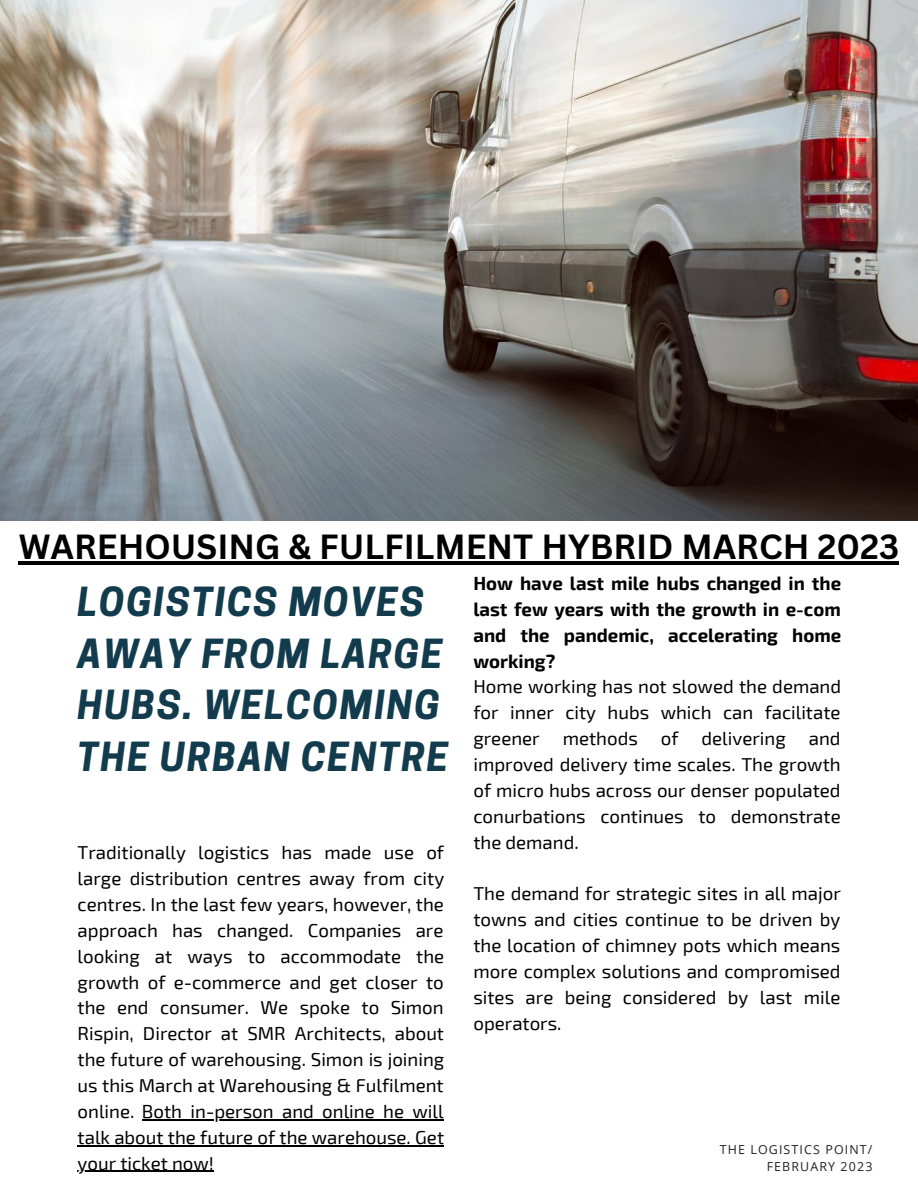
<style>
.page{position:relative;width:918px;height:1188px;background:#fff}
.page>*{position:absolute;margin:0;border:0;box-sizing:border-box;transform-origin:0 0}
.t1{font:italic 700 37.65px/51.8px "Cooper Hewitt";letter-spacing:.05em;color:#123c4d}
.t2{font:700 34.05px "Canva Sans";color:#000}
.t3{font:18.75px/25.8px "Exo 2";color:#000;text-align:justify}
.t4{font:700 18.75px/25.8px "Exo 2";color:#000;text-align:justify}
.t5{font:12.45px/16.8px "Open Sans";letter-spacing:.09em;color:#222;text-align:right}
</style>
<div class="page">
<img style="left:0;top:0;width:918px;height:521px">
<hr style="left:142px;top:1119px;width:302px;height:1px;background:#000">
<hr style="left:78px;top:1145px;width:366px;height:1px;background:#000">
<hr style="left:78px;top:1171px;width:136px;height:1px;background:#000">
<hr style="left:19px;top:561px;width:880px;height:4px;background:#000">
<h2 class="t2" style="left:19px;top:523px;width:882px">WAREHOUSING &amp; FULFILMENT HYBRID MARCH 2023</h2>
<h1 class="t1" style="left:78px;top:581px;width:372px">LOGISTICS MOVES<br>AWAY FROM LARGE<br>HUBS. WELCOMING<br>THE URBAN CENTRE</h1>
<p class="t3" style="left:78px;top:839px;width:368px">Traditionally logistics has made use of large distribution centres away from city centres. In the last few years, however, the approach has changed. Companies are looking at ways to accommodate the growth of e-commerce and get closer to the end consumer. We spoke to Simon Rispin, Director at SMR Architects, about the future of warehousing. Simon is joining us this March at Warehousing &amp; Fulfilment online. Both in-person and online he will talk about the future of the warehouse. Get your ticket now!</p>
<p class="t4" style="left:473px;top:569px;width:369px">How have last mile hubs changed in the last few years with the growth in e-com and the pandemic, accelerating home working?</p>
<p class="t3" style="left:473px;top:673px;width:369px">Home working has not slowed the demand for inner city hubs which can facilitate greener methods of delivering and improved delivery time scales. The growth of micro hubs across our denser populated conurbations continues to demonstrate the demand.</p>
<p class="t3" style="left:473px;top:880px;width:369px">The demand for strategic sites in all major towns and cities continue to be driven by the location of chimney pots which means more complex solutions and compromised sites are being considered by last mile operators.</p>
<p class="t5" style="left:720px;top:1141px;width:154px">THE LOGISTICS POINT/<br>FEBRUARY 2023</p>
</div>
